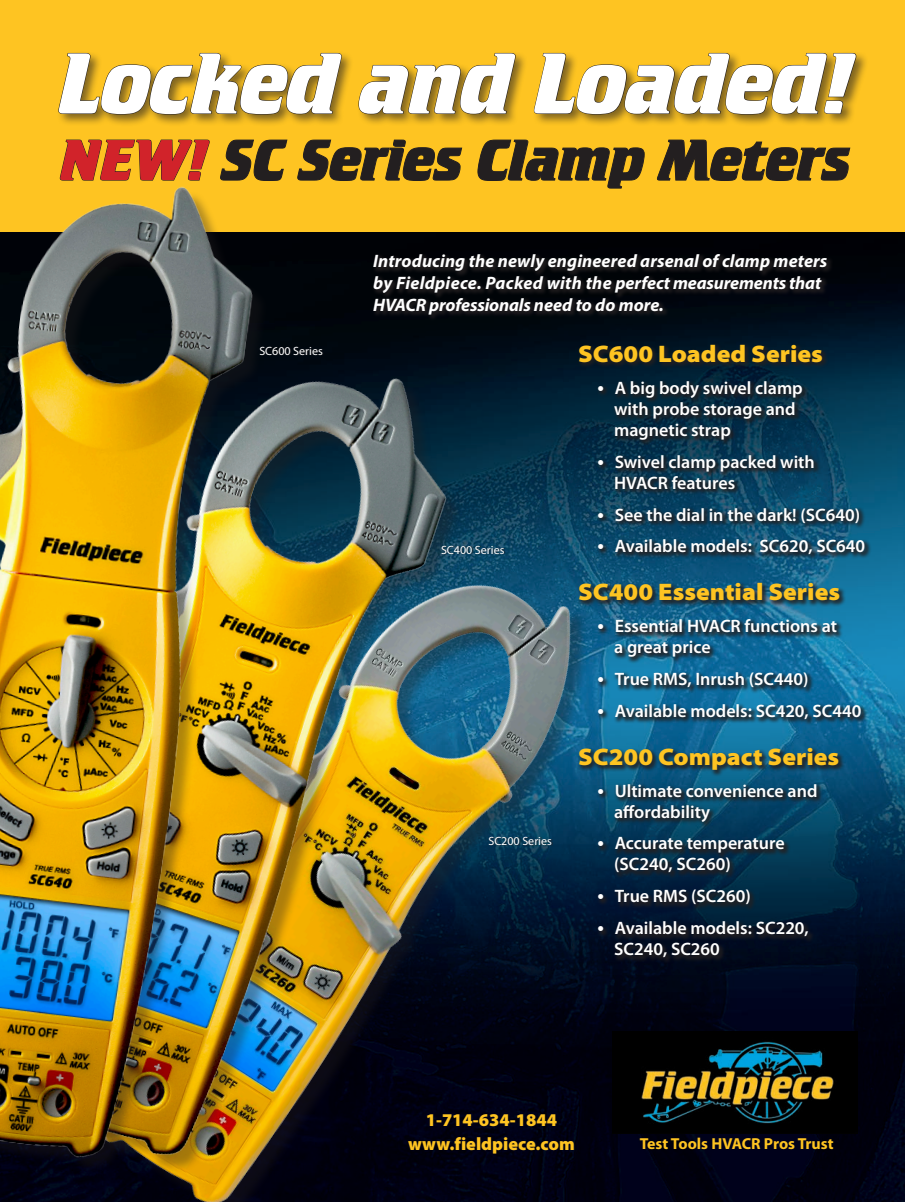
<style>
.page{position:relative;width:905px;height:1202px;background:#fff}
.page>*{position:absolute;margin:0;border:0;box-sizing:border-box;transform-origin:0 0}
.t1{font:90px "Crillee Bold Italic Let Plain";letter-spacing:-.015em;color:#fff}
.t2{font:60px "Crillee Bold Italic Let Plain";letter-spacing:-.015em;color:#231f20}
.t3{font:900 semi-expanded 24px "Myriad Pro";color:#fec422}
.t4{font:600 18px/21px "Myriad Pro";color:#fff}
.t5{font:italic 700 18px/21.6px "Myriad Pro";letter-spacing:.005em;color:#fff}
.t6{font:900 18px "Myriad Pro";color:#fec422}
.t7{font:700 15.9px "Myriad Pro";color:#fec422}
.t8{font:12px "Myriad Pro";color:#fff}
.s1{color:#d1232a}
.s2{font-size:21px}
</style>
<div class="page">
<img style="left:280px;top:231px;width:624px;height:971px">
<div style="left:0;top:0;width:904px;height:231px;background:#fec422"></div>
<img style="left:640px;top:1031px;width:217px;height:102px">
<div style="left:577px;top:343px;width:294px;height:621px;background:#231f20;opacity:.82"></div>
<img style="left:515px;top:469px;width:125px;height:733px">
<img style="left:0;top:282px;width:515px;height:920px">
<img style="left:0;top:177px;width:280px;height:1011px">
<div style="left:489px;top:837px;width:64px;height:9px;background:#231f20;opacity:.6"></div>
<div style="left:441px;top:546px;width:64px;height:9px;background:#231f20;opacity:.6"></div>
<div style="left:260px;top:347px;width:64px;height:9px;background:#060c13"></div>
<div style="left:57px;top:51px;width:811px;height:76px;background:#231f20;opacity:.57"></div>
<svg style="left:58px;top:53px;width:284px;height:62px"></svg>
<svg style="left:358px;top:53px;width:157px;height:61px"></svg>
<svg style="left:534px;top:53px;width:322px;height:62px"></svg>
<svg style="left:220px;top:139px;width:67px;height:42px"></svg>
<svg style="left:297px;top:139px;width:165px;height:42px"></svg>
<svg style="left:477px;top:139px;width:167px;height:50px"></svg>
<svg style="left:657px;top:139px;width:193px;height:42px"></svg>
<svg style="left:60px;top:139px;width:150px;height:72px"></svg>
<div style="left:372px;top:252px;width:462px;height:69px;background:#231f20;opacity:.82"></div>
<p class="t1" style="left:57px;top:32px;width:797px">Locked and Loaded!</p>
<p class="t2" style="left:59px;top:126px;width:793px"><span class="s1">NEW!</span> SC Series Clamp Meters</p>
<p class="t8" style="left:259px;top:343px;width:65px">SC600 Series</p>
<p class="t5" style="left:373px;top:250px;width:455px">Introducing the newly engineered arsenal of clamp meters by Fieldpiece. Packed with the perfect measurements that<br>HVACR professionals need to do more.</p>
<p class="t8" style="left:441px;top:542px;width:65px">SC400 Series</p>
<p class="t8" style="left:488px;top:833px;width:65px">SC200 Series</p>
<p class="t3" style="left:578px;top:340px;width:246px">SC600 Loaded Series</p>
<p class="t4" style="left:614px;top:377px;width:190px;text-indent:-17px"><span class="s2">•</span> A big body swivel clamp with probe storage and magnetic strap</p>
<p class="t4" style="left:614px;top:450px;width:202px;text-indent:-17px"><span class="s2">•</span> Swivel clamp packed with<br>HVACR features</p>
<p class="t4" style="left:597px;top:503px;width:264px"><span class="s2">•</span> See the dial in the dark! (SC640)</p>
<p class="t4" style="left:597px;top:535px;width:269px"><span class="s2">•</span> Available models: SC620, SC640</p>
<p class="t3" style="left:578px;top:578px;width:263px">SC400 Essential Series</p>
<p class="t4" style="left:614px;top:615px;width:224px;text-indent:-17px"><span class="s2">•</span> Essential HVACR functions at a great price</p>
<p class="t4" style="left:597px;top:668px;width:212px"><span class="s2">•</span> True RMS, Inrush (SC440)</p>
<p class="t4" style="left:597px;top:699px;width:265px"><span class="s2">•</span> Available models: SC420, SC440</p>
<p class="t3" style="left:578px;top:743px;width:262px">SC200 Compact Series</p>
<p class="t4" style="left:614px;top:779px;width:205px;text-indent:-17px"><span class="s2">•</span> Ultimate convenience and affordability</p>
<p class="t4" style="left:614px;top:832px;width:172px;text-indent:-17px"><span class="s2">•</span> Accurate temperature (SC240, SC260)</p>
<p class="t4" style="left:597px;top:885px;width:155px"><span class="s2">•</span> True RMS (SC260)</p>
<p class="t4" style="left:614px;top:917px;width:196px;text-indent:-17px"><span class="s2">•</span> Available models: SC220,<br>SC240, SC260</p>
<p class="t6" style="left:426px;top:1109px;width:133px">1-714-634-1844</p>
<p class="t6" style="left:408px;top:1133px;width:168px">www.fieldpiece.com</p>
<p class="t7" style="left:639px;top:1133px;width:195px">Test Tools HVACR Pros Trust</p>
</div>
